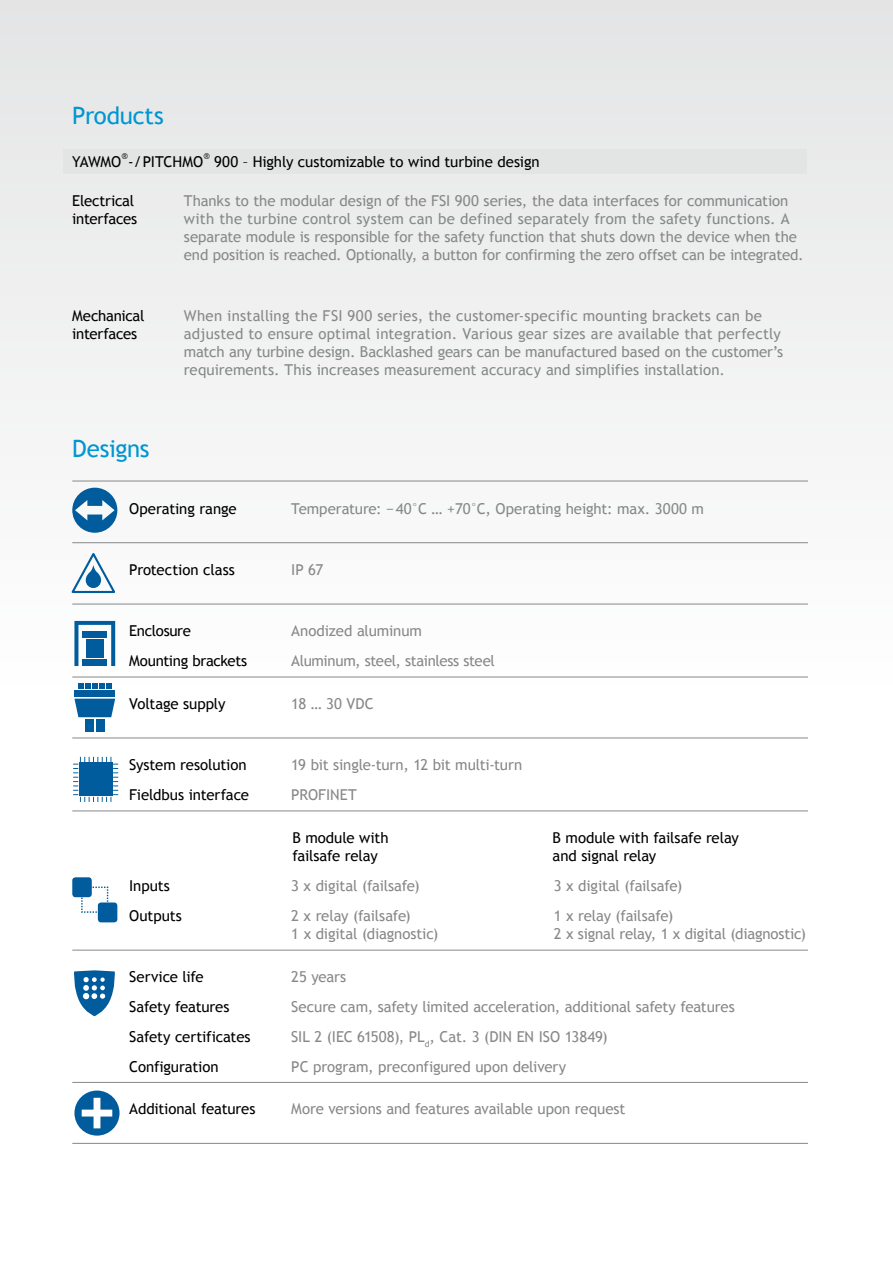
<style>
.page{position:relative;width:893px;height:1263px;background:#fff}
.page>*{position:absolute;margin:0;border:0;box-sizing:border-box;transform-origin:0 0}
.t1{font:24px "Trebuchet MS";letter-spacing:-.01em;color:#0096d2}
.t2{font:15px/18px "Trebuchet MS";letter-spacing:-.005em;color:#87888a}
.t3{font:15px/18px "Trebuchet MS";letter-spacing:-.01em;color:#000}
.t4{font:15px "Trebuchet MS";letter-spacing:-.025em;color:#87888a}
.t5{font:8.7px "Trebuchet MS";color:#000}
</style>
<div class="page">
<div style="left:0;top:0;width:893px;height:1205px;background:linear-gradient(to bottom,#e8e9ea,#fff)"></div>
<hr style="left:72px;top:604px;width:736px;height:1px;background:#87888a">
<hr style="left:72px;top:677px;width:736px;height:1px;background:#87888a">
<hr style="left:72px;top:738px;width:736px;height:1px;background:#87888a">
<hr style="left:72px;top:810px;width:736px;height:1px;background:#87888a">
<hr style="left:72px;top:950px;width:736px;height:1px;background:#87888a">
<hr style="left:72px;top:1082px;width:736px;height:1px;background:#87888a">
<div style="left:74px;top:690px;width:41px;height:7px;background:#005c9c"></div>
<svg style="left:74px;top:699px;width:41px;height:18px"></svg>
<svg style="left:79px;top:683px;width:32px;height:5px"></svg>
<div style="left:85px;top:719px;width:9px;height:12px;background:#005c9c"></div>
<div style="left:96px;top:719px;width:9px;height:12px;background:#005c9c"></div>
<div style="left:64px;top:149px;width:743px;height:24px;background:#e3e4e4"></div>
<svg style="left:73px;top:757px;width:45px;height:45px"></svg>
<div style="left:79px;top:763px;width:33px;height:33px;background:#005c9c"></div>
<div style="left:72px;top:877px;width:20px;height:20px;background:#005c9c;border-radius:3px"></div>
<div style="left:98px;top:902px;width:19px;height:20px;background:#005c9c;border-radius:3px"></div>
<svg style="left:80px;top:886px;width:29px;height:27px"></svg>
<hr style="left:72px;top:481px;width:736px;height:1px;background:#87888a">
<hr style="left:72px;top:542px;width:736px;height:1px;background:#87888a">
<svg style="left:72px;top:488px;width:45px;height:45px"></svg>
<svg style="left:69px;top:551px;width:49px;height:43px"></svg>
<hr style="left:72px;top:1143px;width:736px;height:1px;background:#87888a">
<svg style="left:74px;top:1090px;width:46px;height:45px"></svg>
<svg style="left:73px;top:970px;width:43px;height:46px"></svg>
<svg style="left:74px;top:621px;width:41px;height:45px"></svg>
<h1 class="t1" style="left:72px;top:101px;width:93px">Products</h1>
<p class="t3" style="left:72px;top:153px;width:132px">YAWMO -/PITCHMO</p>
<p class="t5" style="left:122px;top:150px;width:8px">®</p>
<p class="t5" style="left:203px;top:150px;width:8px">®</p>
<p class="t3" style="left:214px;top:153px;width:327px">900 – Highly customizable to wind turbine design</p>
<p class="t3" style="left:72px;top:192px;width:67px">Electrical interfaces</p>
<p class="t3" style="left:72px;top:307px;width:74px">Mechanical interfaces</p>
<h1 class="t1" style="left:72px;top:435px;width:79px">Designs</h1>
<p class="t2" style="left:184px;top:192px;width:621px">Thanks to the modular design of the FSI 900 series, the data interfaces for communication with the turbine control system can be defined separately from the safety functions. A separate module is responsible for the safety function that shuts down the device when the end position is reached. Optionally, a button for confirming the zero offset can be integrated.</p>
<p class="t2" style="left:184px;top:307px;width:601px">When installing the FSI 900 series, the customer-specific mounting brackets can be adjusted to ensure optimal integration. Various gear sizes are available that perfectly match any turbine design. Backlashed gears can be manufactured based on the customer’s requirements. This increases measurement accuracy and simplifies installation.</p>
<p class="t3" style="left:129px;top:500px;width:109px">Operating range</p>
<p class="t2" style="left:291px;top:500px;width:414px">Temperature: − 40°C … +70°C, Operating height: max. 3000 m</p>
<p class="t3" style="left:129px;top:560px;width:107px">Protection class</p>
<p class="t2" style="left:291px;top:560px;width:34px">IP 67</p>
<p class="t3" style="left:129px;top:622px;width:63px">Enclosure</p>
<p class="t2" style="left:291px;top:622px;width:132px">Anodized aluminum</p>
<p class="t3" style="left:129px;top:652px;width:120px">Mounting brackets</p>
<p class="t4" style="left:291px;top:652px;width:205px">Aluminum, steel, stainless steel</p>
<p class="t3" style="left:129px;top:695px;width:98px">Voltage supply</p>
<p class="t2" style="left:291px;top:695px;width:84px">18 … 30 VDC</p>
<p class="t3" style="left:129px;top:756px;width:119px">System resolution</p>
<p class="t2" style="left:291px;top:756px;width:232px">19 bit single-turn, 12 bit multi-turn</p>
<p class="t3" style="left:129px;top:786px;width:121px">Fieldbus interface</p>
<p class="t2" style="left:291px;top:786px;width:67px">PROFINET</p>
<p class="t3" style="left:292px;top:829px;width:98px">B module with failsafe relay</p>
<p class="t3" style="left:553px;top:829px;width:188px">B module with failsafe relay and signal relay</p>
<p class="t3" style="left:129px;top:877px;width:42px">Inputs</p>
<p class="t2" style="left:291px;top:877px;width:130px">3 x digital (failsafe)</p>
<p class="t2" style="left:554px;top:877px;width:130px">3 x digital (failsafe)</p>
<p class="t3" style="left:129px;top:907px;width:54px">Outputs</p>
<p class="t2" style="left:291px;top:907px;width:121px">2 x relay (failsafe)</p>
<p class="t2" style="left:554px;top:907px;width:121px">1 x relay (failsafe)</p>
<p class="t2" style="left:291px;top:925px;width:149px">1 x digital (diagnostic)</p>
<p class="t2" style="left:554px;top:925px;width:254px">2 x signal relay, 1 x digital (diagnostic)</p>
<p class="t3" style="left:129px;top:968px;width:76px">Service life</p>
<p class="t2" style="left:291px;top:968px;width:57px">25 years</p>
<p class="t3" style="left:129px;top:998px;width:102px">Safety features</p>
<p class="t2" style="left:291px;top:998px;width:445px">Secure cam, safety limited acceleration, additional safety features</p>
<p class="t3" style="left:129px;top:1028px;width:123px">Safety certificates</p>
<p class="t2" style="left:291px;top:1028px;width:318px">SIL 2 (IEC 61508), PL<sub>d</sub>, Cat. 3 (DIN EN ISO 13849)</p>
<p class="t3" style="left:129px;top:1058px;width:91px">Configuration</p>
<p class="t2" style="left:291px;top:1058px;width:276px">PC program, preconfigured upon delivery</p>
<p class="t3" style="left:129px;top:1100px;width:128px">Additional features</p>
<p class="t2" style="left:291px;top:1100px;width:336px">More versions and features available upon request</p>
</div>
